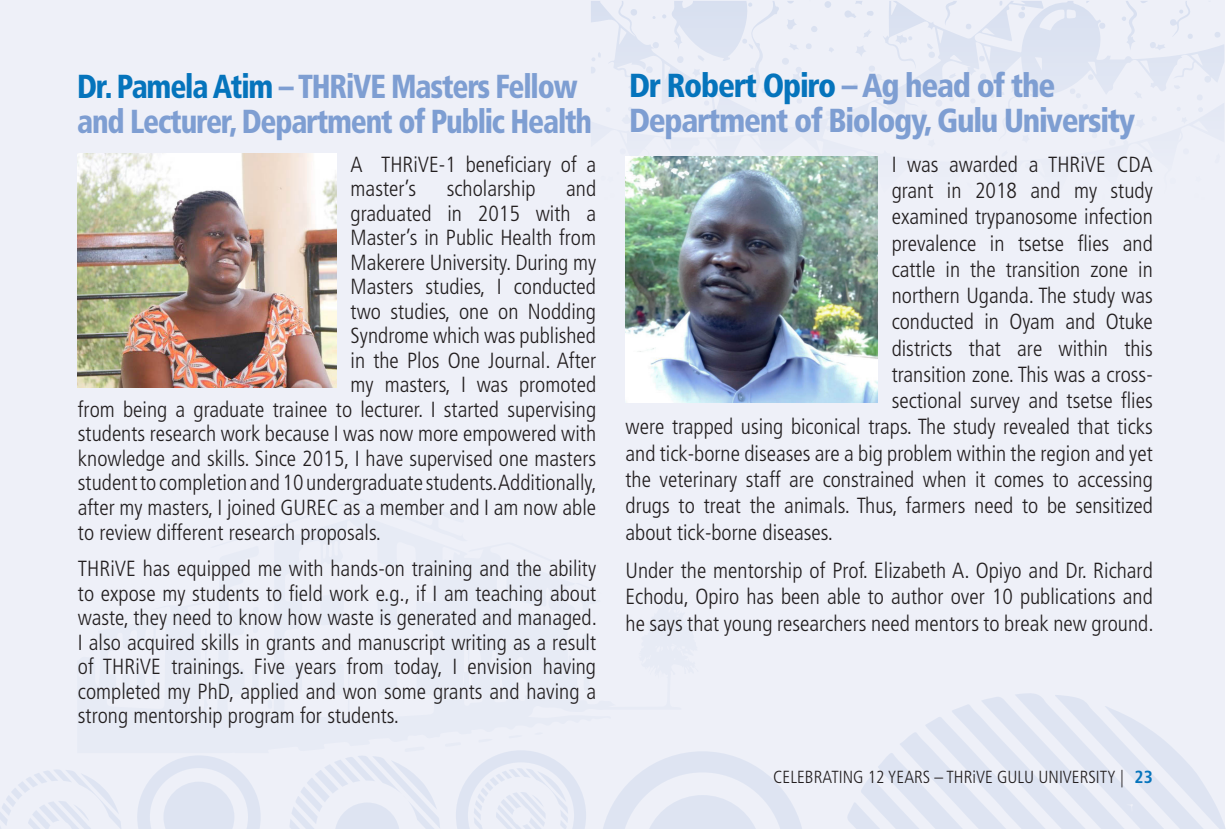
<style>
.page{position:relative;width:1226px;height:829px;background:#fff}
.page>*{position:absolute;margin:0;border:0;box-sizing:border-box;transform-origin:0 0}
.Subheading{font:900 condensed 33.25px/35px "Frutiger LT Std";letter-spacing:-.04em;color:#7e9ed2;scale:.9 1}
.Subheading-2{font:900 condensed 33.25px/35px "Frutiger LT Std";letter-spacing:-.04em;color:#7e9ed2;scale:.95 1}
.Body{font:300 condensed 21.88px/24.5px "Frutiger LT Std";color:#231f20;text-align:justify}
.t1{font:300 condensed 17.5px "Frutiger LT Std";color:#231f20}
.s1{color:#0574bc}
.s2{font-weight:700;color:#0574bc}
</style>
<div class="page">
<div style="left:0;top:0;width:1224px;height:828px;background:#eef0f8"></div>
<svg style="left:591px;top:1px;width:633px;height:199px"></svg>
<svg style="left:898px;top:192px;width:11px;height:8px"></svg>
<div style="left:692px;top:152px;width:7px;height:7px;background:#e8ecf6;border-radius:50%"></div>
<svg style="left:1213px;top:153px;width:7px;height:11px"></svg>
<div style="left:1169px;top:177px;width:6px;height:7px;background:#ebeef7;border-radius:50%"></div>
<svg style="left:1147px;top:167px;width:9px;height:9px"></svg>
<svg style="left:1182px;top:148px;width:6px;height:6px"></svg>
<svg style="left:619px;top:148px;width:6px;height:6px"></svg>
<svg style="left:1120px;top:182px;width:8px;height:9px"></svg>
<svg style="left:1031px;top:183px;width:6px;height:6px"></svg>
<svg style="left:1194px;top:176px;width:7px;height:7px"></svg>
<svg style="left:603px;top:193px;width:12px;height:7px"></svg>
<svg style="left:1193px;top:193px;width:12px;height:7px"></svg>
<svg style="left:966px;top:182px;width:6px;height:7px"></svg>
<svg style="left:1100px;top:193px;width:6px;height:7px"></svg>
<svg style="left:1013px;top:196px;width:4px;height:4px"></svg>
<svg style="left:600px;top:172px;width:19px;height:11px"></svg>
<svg style="left:791px;top:66px;width:11px;height:17px"></svg>
<svg style="left:786px;top:19px;width:11px;height:11px"></svg>
<svg style="left:855px;top:45px;width:11px;height:12px"></svg>
<div style="left:781px;top:58px;width:8px;height:7px;background:#dee4f2;border-radius:50%"></div>
<svg style="left:787px;top:1px;width:7px;height:3px"></svg>
<div style="left:824px;top:1px;width:7px;height:7px;background:#d8e0f0;border-radius:50%"></div>
<div style="left:630px;top:9px;width:7px;height:7px;background:#d9e0f0;border-radius:50%"></div>
<svg style="left:788px;top:43px;width:11px;height:8px"></svg>
<div style="left:868px;top:65px;width:7px;height:7px;background:#dfe5f3;border-radius:50%"></div>
<svg style="left:811px;top:26px;width:6px;height:6px"></svg>
<svg style="left:863px;top:29px;width:9px;height:9px"></svg>
<div style="left:808px;top:89px;width:6px;height:7px;background:#e2e7f3;border-radius:50%"></div>
<svg style="left:805px;top:43px;width:6px;height:6px"></svg>
<svg style="left:844px;top:1px;width:29px;height:17px"></svg>
<svg style="left:796px;top:98px;width:6px;height:6px"></svg>
<svg style="left:825px;top:111px;width:5px;height:5px"></svg>
<svg style="left:926px;top:43px;width:8px;height:15px"></svg>
<svg style="left:828px;top:47px;width:6px;height:6px"></svg>
<svg style="left:853px;top:83px;width:4px;height:5px"></svg>
<svg style="left:894px;top:34px;width:18px;height:11px"></svg>
<svg style="left:1134px;top:118px;width:11px;height:11px"></svg>
<div style="left:935px;top:100px;width:7px;height:7px;background:#e3e7f4;border-radius:50%"></div>
<svg style="left:927px;top:139px;width:8px;height:9px"></svg>
<div style="left:1108px;top:139px;width:7px;height:7px;background:#e7ebf5;border-radius:50%"></div>
<div style="left:1064px;top:113px;width:6px;height:7px;background:#e4e8f4;border-radius:50%"></div>
<svg style="left:1133px;top:91px;width:9px;height:8px"></svg>
<svg style="left:1039px;top:120px;width:9px;height:9px"></svg>
<svg style="left:1196px;top:94px;width:6px;height:6px"></svg>
<svg style="left:937px;top:122px;width:6px;height:6px"></svg>
<svg style="left:979px;top:56px;width:5px;height:5px"></svg>
<svg style="left:1087px;top:74px;width:6px;height:6px"></svg>
<svg style="left:920px;top:110px;width:6px;height:5px"></svg>
<svg style="left:1091px;top:133px;width:6px;height:5px"></svg>
<svg style="left:1082px;top:104px;width:5px;height:5px"></svg>
<svg style="left:1151px;top:116px;width:5px;height:5px"></svg>
<svg style="left:1069px;top:88px;width:11px;height:10px"></svg>
<svg style="left:1001px;top:150px;width:7px;height:7px"></svg>
<svg style="left:1180px;top:117px;width:7px;height:7px"></svg>
<svg style="left:1197px;top:107px;width:5px;height:5px"></svg>
<svg style="left:1173px;top:85px;width:7px;height:5px"></svg>
<svg style="left:949px;top:73px;width:81px;height:71px"></svg>
<svg style="left:1176px;top:107px;width:4px;height:4px"></svg>
<svg style="left:890px;top:116px;width:4px;height:5px"></svg>
<div style="left:1018px;top:12px;width:7px;height:6px;background:#d9e0f0;border-radius:50%"></div>
<svg style="left:1099px;top:23px;width:6px;height:6px"></svg>
<svg style="left:1214px;top:32px;width:6px;height:6px"></svg>
<svg style="left:1121px;top:1px;width:71px;height:49px"></svg>
<svg style="left:1021px;top:6px;width:4px;height:4px"></svg>
<svg style="left:944px;top:1px;width:12px;height:25px"></svg>
<svg style="left:965px;top:24px;width:6px;height:5px"></svg>
<svg style="left:998px;top:1px;width:4px;height:5px"></svg>
<div style="left:677px;top:125px;width:7px;height:7px;background:#e5e9f5;border-radius:50%"></div>
<svg style="left:591px;top:67px;width:4px;height:7px"></svg>
<div style="left:646px;top:66px;width:6px;height:7px;background:#dfe5f3;border-radius:50%"></div>
<svg style="left:651px;top:116px;width:6px;height:5px"></svg>
<svg style="left:605px;top:107px;width:5px;height:5px"></svg>
<svg style="left:652px;top:1px;width:127px;height:105px"></svg>
<svg style="left:628px;top:84px;width:7px;height:6px"></svg>
<svg style="left:621px;top:107px;width:11px;height:17px"></svg>
<svg style="left:591px;top:52px;width:10px;height:9px"></svg>
<svg style="left:729px;top:124px;width:11px;height:11px"></svg>
<svg style="left:847px;top:691px;width:378px;height:137px"></svg>
<svg style="left:603px;top:751px;width:199px;height:77px"></svg>
<svg style="left:137px;top:756px;width:124px;height:72px"></svg>
<svg style="left:0;top:770px;width:121px;height:58px"></svg>
<svg style="left:290px;top:753px;width:296px;height:75px"></svg>
<img style="left:78px;top:153px;width:258px;height:234px">
<img style="left:625px;top:156px;width:252px;height:247px">
<p class="Subheading" style="left:77px;top:69px;width:574px"><span class="s1">Dr. Pamela Atim</span> – THRiVE Masters Fellow and Lecturer, Department of Public Health</p>
<p class="Subheading-2" style="left:629px;top:68px;width:534px"><span class="s1">Dr Robert Opiro</span> – Ag head of the<br>Department of Biology, Gulu University</p>
<p class="Body" style="left:891px;top:152px;width:262px">I was awarded a THRiVE CDA</p>
<p class="Body" style="left:891px;top:178px;width:262px">grant in 2018 and my study</p>
<p class="Body" style="left:891px;top:205px;width:262px">examined trypanosome infection</p>
<p class="Body" style="left:891px;top:231px;width:262px">prevalence in tsetse flies and</p>
<p class="Body" style="left:891px;top:257px;width:262px">cattle in the transition zone in</p>
<p class="Body" style="left:891px;top:283px;width:262px">northern Uganda. The study was</p>
<p class="Body" style="left:891px;top:310px;width:262px">conducted in Oyam and Otuke</p>
<p class="Body" style="left:891px;top:336px;width:262px">districts that are within this</p>
<p class="Body" style="left:891px;top:362px;width:262px">transition zone. This was a cross-</p>
<p class="Body" style="left:891px;top:388px;width:262px">sectional survey and tsetse flies</p>
<p class="Body" style="left:625px;top:415px;width:528px">were trapped using biconical traps. The study revealed that ticks</p>
<p class="Body" style="left:625px;top:441px;width:528px">and tick-borne diseases are a big problem within the region and yet</p>
<p class="Body" style="left:625px;top:467px;width:528px">the veterinary staff are constrained when it comes to accessing</p>
<p class="Body" style="left:625px;top:493px;width:529px">drugs to treat the animals. Thus, farmers need to be sensitized</p>
<p class="Body" style="left:625px;top:520px;width:209px">about tick-borne diseases.</p>
<p class="Body" style="left:625px;top:557px;width:529px;line-height:26.2px">Under the mentorship of Prof. Elizabeth A. Opiyo and Dr. Richard Echodu, Opiro has been able to author over 10 publications and he says that young researchers need mentors to break new ground.</p>
<p class="Body" style="left:350px;top:152px;width:247px">A THRiVE-1 beneficiary of a master’s</p>
<p class="Body" style="left:447px;top:177px;width:90px">scholarship</p>
<p class="Body" style="left:566px;top:177px;width:31px">and</p>
<p class="Body" style="left:350px;top:201px;width:247px">graduated in 2015 with a</p>
<p class="Body" style="left:350px;top:226px;width:247px">Master’s in Public Health from</p>
<p class="Body" style="left:350px;top:250px;width:247px">Makerere University. During my</p>
<p class="Body" style="left:350px;top:275px;width:247px">Masters studies, I conducted</p>
<p class="Body" style="left:350px;top:299px;width:247px">two studies, one on Nodding</p>
<p class="Body" style="left:350px;top:324px;width:247px">Syndrome which was published</p>
<p class="Body" style="left:350px;top:348px;width:247px">in the Plos One Journal. After</p>
<p class="Body" style="left:350px;top:373px;width:247px">my masters, I was promoted</p>
<p class="Body" style="left:78px;top:397px;width:519px">from being a graduate trainee to lecturer. I started supervising</p>
<p class="Body" style="left:78px;top:422px;width:519px">students research work because I was now more empowered with</p>
<p class="Body" style="left:78px;top:446px;width:519px">knowledge and skills. Since 2015, I have supervised one masters</p>
<p class="Body" style="left:78px;top:471px;width:520px">student to completion and 10 undergraduate students. Additionally,</p>
<p class="Body" style="left:78px;top:495px;width:519px">after my masters, I joined GUREC as a member and I am now able</p>
<p class="Body" style="left:78px;top:520px;width:305px">to review different research proposals.</p>
<p class="Body" style="left:78px;top:556px;width:520px">THRiVE has equipped me with hands-on training and the ability to expose my students to field work e.g., if I am teaching about waste, they need to know how waste is generated and managed.<br>I also acquired skills in grants and manuscript writing as a result of THRiVE trainings. Five years from today, I envision having completed my PhD, applied and won some grants and having a strong mentorship program for students.</p>
<p class="t1" style="left:773px;top:766px;width:381px">CELEBRATING 12 YEARS – THRiVE GULU UNIVERSITY | <span class="s2">23</span></p>
</div>
